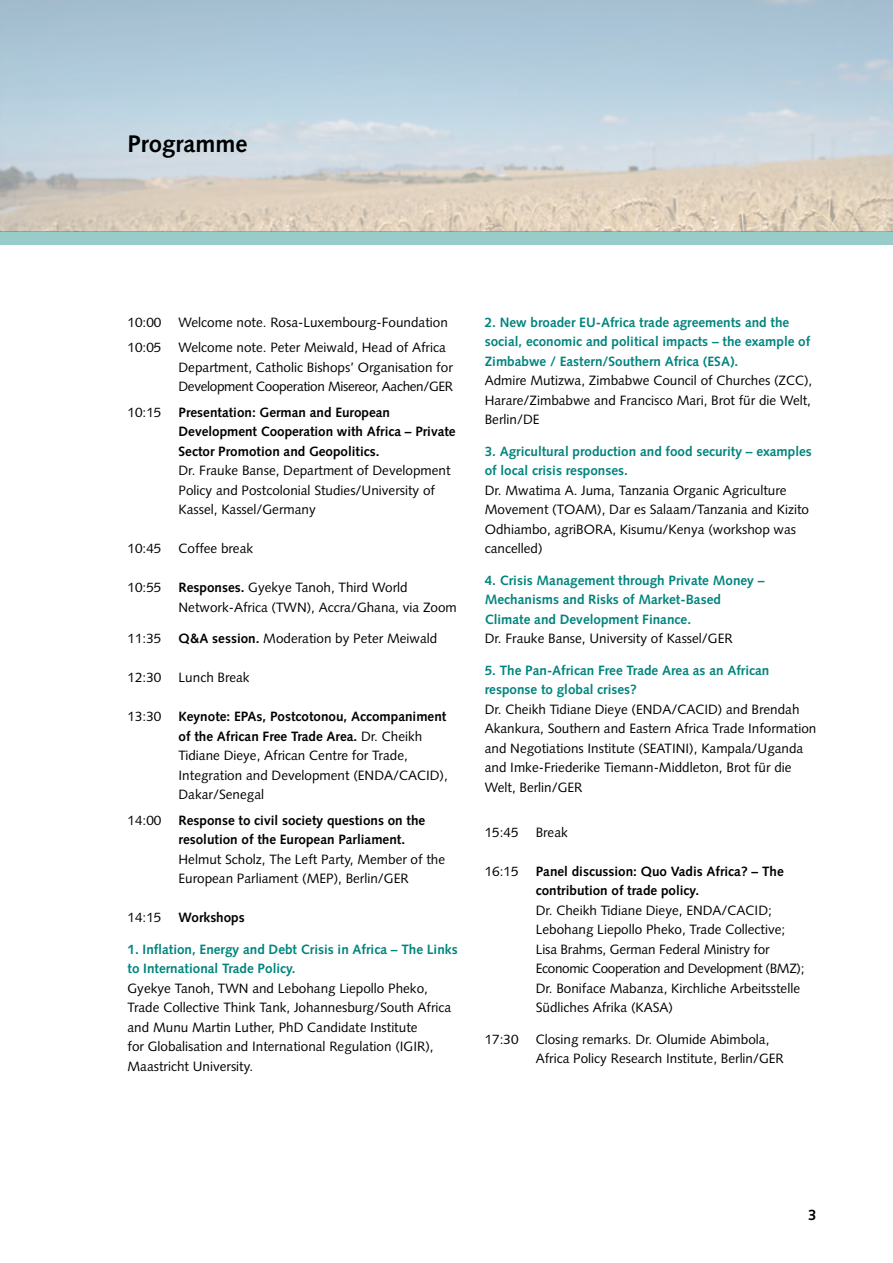
<style>
.page{position:relative;width:893px;height:1263px;background:#fff}
.page>*{position:absolute;margin:0;border:0;box-sizing:border-box;transform-origin:0 0}
.t1{font:700 24px "Syntax";color:#000}
.t2{font:700 15px "Syntax";color:#000}
.t3{font:13.5px/19.5px "Syntax";color:#000}
.t4{font:700 13.5px/19.5px "Syntax";color:#00847d}
.t5{font:700 13.5px/19.5px "Syntax";color:#000}
.s1{font-weight:700}
</style>
<div class="page">
<img style="left:0;top:0;width:893px;height:232px">
<div style="left:0;top:232px;width:893px;height:13px;background:#97ccc9"></div>
<h1 class="t1" style="left:128px;top:129px;width:121px">Programme</h1>
<p class="t3" style="left:128px;top:312px;width:35px">10:00</p>
<p class="t3" style="left:179px;top:312px;width:271px">Welcome note. Rosa-Luxembourg-Foundation</p>
<p class="t3" style="left:128px;top:338px;width:35px">10:05</p>
<p class="t3" style="left:179px;top:338px;width:276px">Welcome note. Peter Meiwald, Head of Africa<br>Department, Catholic Bishops’ Organisation for<br>Development Cooperation Misereor, Aachen/GER</p>
<p class="t3" style="left:128px;top:402px;width:35px">10:15</p>
<p class="t5" style="left:179px;top:402px;width:279px">Presentation: German and European<br>Development Cooperation with Africa – Private<br>Sector Promotion and Geopolitics.</p>
<p class="t3" style="left:179px;top:461px;width:273px">Dr. Frauke Banse, Department of Development<br>Policy and Postcolonial Studies/University of<br>Kassel, Kassel/Germany</p>
<p class="t3" style="left:128px;top:539px;width:35px">10:45</p>
<p class="t3" style="left:179px;top:539px;width:76px">Coffee break</p>
<p class="t3" style="left:128px;top:578px;width:35px">10:55</p>
<p class="t3" style="left:179px;top:578px;width:280px"><span class="s1">Responses.</span> Gyekye Tanoh, Third World<br>Network-Africa (TWN), Accra/Ghana, via Zoom</p>
<p class="t3" style="left:128px;top:629px;width:35px">11:35</p>
<p class="t3" style="left:179px;top:629px;width:260px"><span class="s1">Q&amp;A session.</span> Moderation by Peter Meiwald</p>
<p class="t3" style="left:128px;top:668px;width:35px">12:30</p>
<p class="t3" style="left:179px;top:668px;width:73px">Lunch Break</p>
<p class="t3" style="left:128px;top:707px;width:35px">13:30</p>
<p class="t3" style="left:179px;top:707px;width:271px"><span class="s1">Keynote: EPAs, Postcotonou, Accompaniment of the African Free Trade Area.</span> Dr. Cheikh Tidiane Dieye, African Centre for Trade, Integration and Development (ENDA/CACID), Dakar/Senegal</p>
<p class="t3" style="left:128px;top:810px;width:35px">14:00</p>
<p class="t5" style="left:179px;top:810px;width:248px">Response to civil society questions on the resolution of the European Parliament.</p>
<p class="t3" style="left:179px;top:849px;width:268px">Helmut Scholz, The Left Party, Member of the<br>European Parliament (MEP), Berlin/GER</p>
<p class="t3" style="left:128px;top:908px;width:35px">14:15</p>
<p class="t5" style="left:179px;top:908px;width:68px">Workshops</p>
<p class="t4" style="left:128px;top:939px;width:332px">1. Inflation, Energy and Debt Crisis in Africa – The Links to International Trade Policy.</p>
<p class="t3" style="left:128px;top:978px;width:325px">Gyekye Tanoh, TWN and Lebohang Liepollo Pheko, Trade Collective Think Tank, Johannesburg/South Africa and Munu Martin Luther, PhD Candidate Institute<br>for Globalisation and International Regulation (IGIR), Maastricht University.</p>
<p class="t4" style="left:485px;top:312px;width:327px">2. New broader EU-Africa trade agreements and the social, economic and political impacts – the example of<br>Zimbabwe / Eastern/Southern Africa (ESA).</p>
<p class="t3" style="left:485px;top:371px;width:329px;text-align:justify">Admire Mutizwa, Zimbabwe Council of Churches (ZCC), Harare/Zimbabwe and Francisco Mari, Brot für die Welt, Berlin/DE</p>
<p class="t4" style="left:485px;top:441px;width:329px">3. Agricultural production and food security – examples of local crisis responses.</p>
<p class="t3" style="left:485px;top:480px;width:326px">Dr. Mwatima A. Juma, Tanzania Organic Agriculture Movement (TOAM), Dar es Salaam/Tanzania and Kizito Odhiambo, agriBORA, Kisumu/Kenya (workshop was cancelled)</p>
<p class="t4" style="left:485px;top:570px;width:281px">4. Crisis Management through Private Money –<br>Mechanisms and Risks of Market-Based<br>Climate and Development Finance.</p>
<p class="t3" style="left:485px;top:629px;width:249px">Dr. Frauke Banse, University of Kassel/GER</p>
<p class="t4" style="left:485px;top:660px;width:286px">5. The Pan-African Free Trade Area as an African response to global crises?</p>
<p class="t3" style="left:485px;top:699px;width:333px">Dr. Cheikh Tidiane Dieye (ENDA/CACID) and Brendah Akankura, Southern and Eastern Africa Trade Information and Negotiations Institute (SEATINI), Kampala/Uganda and Imke-Friederike Tiemann-Middleton, Brot für die Welt, Berlin/GER</p>
<p class="t3" style="left:485px;top:822px;width:35px">15:45</p>
<p class="t3" style="left:536px;top:822px;width:34px">Break</p>
<p class="t3" style="left:485px;top:861px;width:35px">16:15</p>
<p class="t5" style="left:536px;top:861px;width:249px">Panel discussion: Quo Vadis Africa? – The contribution of trade policy.</p>
<p class="t3" style="left:536px;top:900px;width:270px">Dr. Cheikh Tidiane Dieye, ENDA/CACID; Lebohang Liepollo Pheko, Trade Collective; Lisa Brahms, German Federal Ministry for Economic Cooperation and Development (BMZ); Dr. Boniface Mabanza, Kirchliche Arbeitsstelle Südliches Afrika (KASA)</p>
<p class="t3" style="left:485px;top:1029px;width:35px">17:30</p>
<p class="t3" style="left:536px;top:1029px;width:250px">Closing remarks. Dr. Olumide Abimbola,<br>Africa Policy Research Institute, Berlin/GER</p>
<p class="t2" style="left:808px;top:1206px;width:10px">3</p>
</div>
